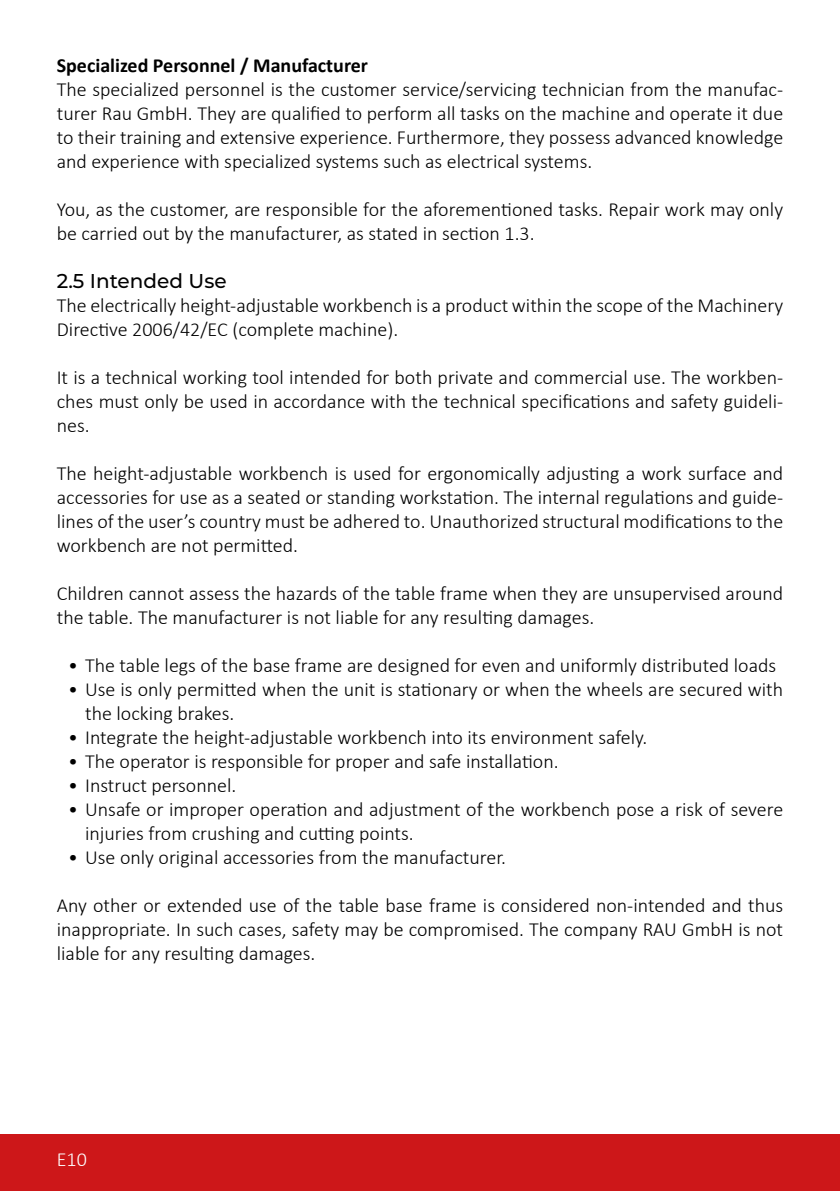
<style>
.page{position:relative;width:840px;height:1191px;background:#fff}
.page>*{position:absolute;margin:0;border:0;box-sizing:border-box;transform-origin:0 0}
.t1{font:300 20px/24px "Calibri";color:#000}
.t2{font:700 20px "Calibri";color:#000}
.t3{font:500 20px "Montserrat";color:#000}
.t4{font:300 20px "Calibri";color:#fff}
</style>
<div class="page">
<div style="left:0;top:1134px;width:839px;height:57px;background:#cd1719"></div>
<p class="t2" style="left:57px;top:51px;width:312px">Specialized Personnel / Manufacturer</p>
<p class="t1" style="left:57px;top:77px;width:727px;text-align:justify">The specialized personnel is the customer service/servicing technician from the manufac&shy;turer Rau GmbH. They are qualified to perform all tasks on the machine and operate it due to their training and extensive experience. Furthermore, they possess advanced knowledge and experience with specialized systems such as electrical systems.</p>
<p class="t1" style="left:57px;top:197px;width:727px">You, as the customer, are responsible for the aforementioned tasks. Repair work may only be carried out by the manufacturer, as stated in section 1.3.</p>
<p class="t3" style="left:57px;top:267px;width:171px">2.5 Intended Use</p>
<p class="t1" style="left:57px;top:293px;width:727px">The electrically height-adjustable workbench is a product within the scope of the Machinery<br>Directive 2006/42/EC (complete machine).</p>
<p class="t1" style="left:57px;top:365px;width:727px;text-align:justify">It is a technical working tool intended for both private and commercial use. The workben&shy;ches must only be used in accordance with the technical specifications and safety guideli&shy;nes.</p>
<p class="t1" style="left:57px;top:461px;width:727px;text-align:justify">The height-adjustable workbench is used for ergonomically adjusting a work surface and accessories for use as a seated or standing workstation. The internal regulations and guide&shy;lines of the user’s country must be adhered to. Unauthorized structural modifications to the workbench are not permitted.</p>
<p class="t1" style="left:57px;top:581px;width:727px">Children cannot assess the hazards of the table frame when they are unsupervised around the table. The manufacturer is not liable for any resulting damages.</p>
<p class="t1" style="left:68px;top:653px;width:709px">• The table legs of the base frame are designed for even and uniformly distributed loads</p>
<p class="t1" style="left:85px;top:677px;width:699px;text-indent:-17px">• Use is only permitted when the unit is stationary or when the wheels are secured with the locking brakes.</p>
<p class="t1" style="left:68px;top:725px;width:580px">• Integrate the height-adjustable workbench into its environment safely.</p>
<p class="t1" style="left:68px;top:749px;width:492px">• The operator is responsible for proper and safe installation.</p>
<p class="t1" style="left:68px;top:773px;width:170px">• Instruct personnel.</p>
<p class="t1" style="left:85px;top:797px;width:699px;text-indent:-17px">• Unsafe or improper operation and adjustment of the workbench pose a risk of severe injuries from crushing and cutting points.</p>
<p class="t1" style="left:68px;top:845px;width:439px">• Use only original accessories from the manufacturer.</p>
<p class="t1" style="left:57px;top:893px;width:727px;text-align:justify">Any other or extended use of the table base frame is considered non-intended and thus inappropriate. In such cases, safety may be compromised. The company RAU GmbH is not liable for any resulting damages.</p>
<p class="t4" style="left:57px;top:1147px;width:32px">E10</p>
</div>
